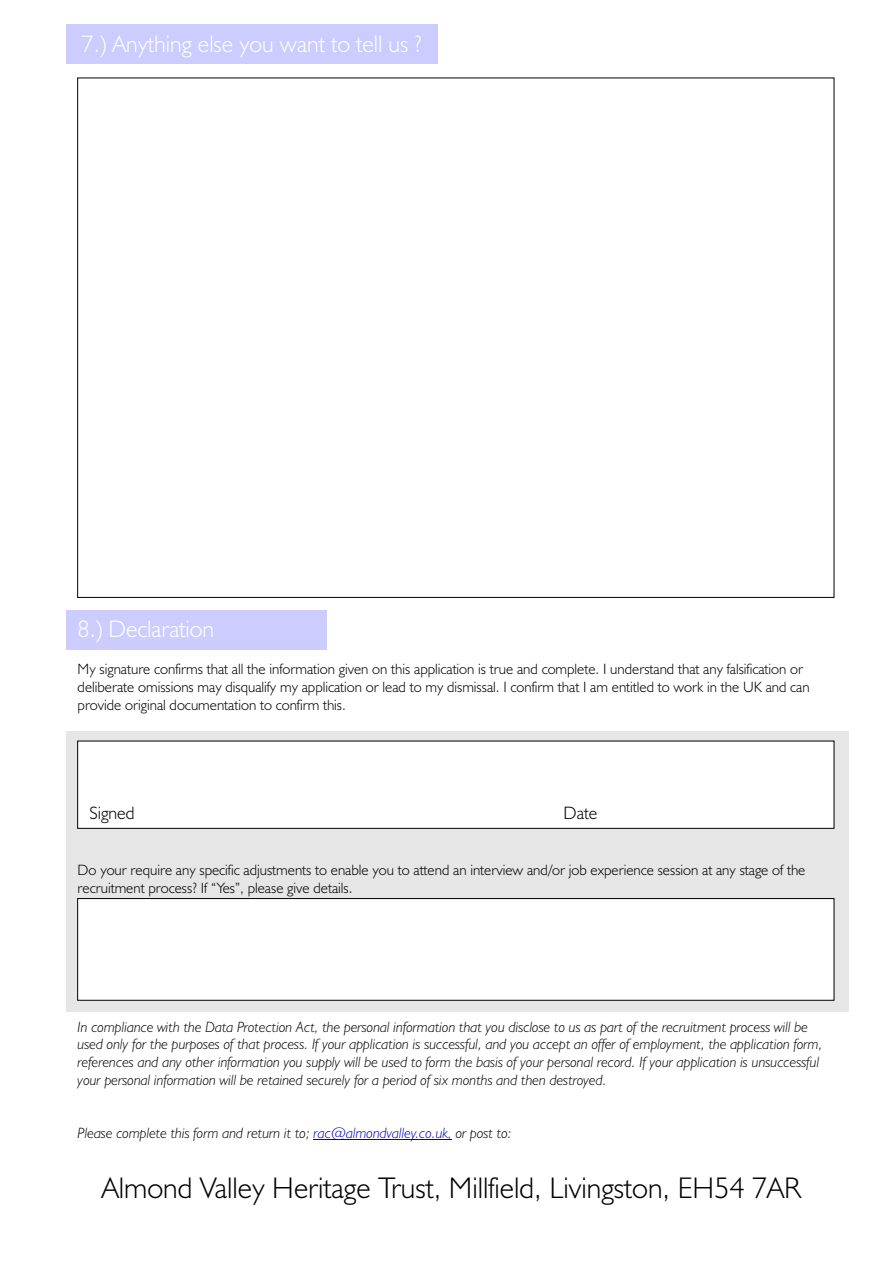
<style>
.page{position:relative;width:893px;height:1263px;background:#fff}
.page>*{position:absolute;margin:0;border:0;box-sizing:border-box;transform-origin:0 0}
.t1{font:300 30px "Humanist 521 BT";color:#000}
.t2{font:300 24px "Humanist 521 BT";color:#fff}
.t3{font:300 18px "Humanist 521 BT";color:#000}
.t4{font:italic 300 15px/17.7px "Humanist 521 BT";color:#000}
.t5{font:300 15px/17.9px "Humanist 521 BT";color:#000}
.s1{color:#0000c4}
</style>
<div class="page">
<div style="left:66px;top:731px;width:782px;height:281px;background:#e6e6e6"></div>
<div style="left:66px;top:610px;width:261px;height:39px;background:#ccf"></div>
<div style="left:77px;top:741px;width:757px;height:88px;background:#fff;border:1px solid #000"></div>
<hr style="left:314px;top:1139px;width:138px;height:1px;background:#0000c4">
<div style="left:77px;top:898px;width:757px;height:103px;background:#fff;border:1px solid #000"></div>
<div style="left:77px;top:78px;width:757px;height:520px;background:#fff;border:1px solid #000"></div>
<div style="left:66px;top:25px;width:371px;height:39px;background:#ccf"></div>
<h2 class="t2" style="left:82px;top:33px;width:342px">7.) Anything else you want to tell us ?</h2>
<h2 class="t2" style="left:78px;top:618px;width:138px">8.) Declaration</h2>
<p class="t5" style="left:78px;top:661px;width:734px">My signature confirms that all the information given on this application is true and complete. I understand that any falsification or deliberate omissions may disqualify my application or lead to my dismissal. I confirm that I am entitled to work in the UK and can provide original documentation to confirm this.</p>
<p class="t3" style="left:90px;top:806px;width:47px">Signed</p>
<p class="t3" style="left:563px;top:806px;width:35px">Date</p>
<p class="t5" style="left:78px;top:862px;width:729px">Do your require any specific adjustments to enable you to attend an interview and/or job experience session at any stage of the recruitment process? If “Yes”, please give details.</p>
<p class="t4" style="left:78px;top:1019px;width:746px">In compliance with the Data Protection Act, the personal information that you disclose to us as part of the recruitment process will be used only for the purposes of that process. If your application is successful, and you accept an offer of employment, the application form, references and any other information you supply will be used to form the basis of your personal record. If your application is unsuccessful your personal information will be retained securely for a period of six months and then destroyed.</p>
<p class="t4" style="left:78px;top:1125px;width:435px">Please complete this form and return it to; <span class="s1">rac@almondvalley.co.uk,</span> or post to:</p>
<h1 class="t1" style="left:102px;top:1175px;width:700px">Almond Valley Heritage Trust, Millfield, Livingston, EH54 7AR</h1>
</div>
